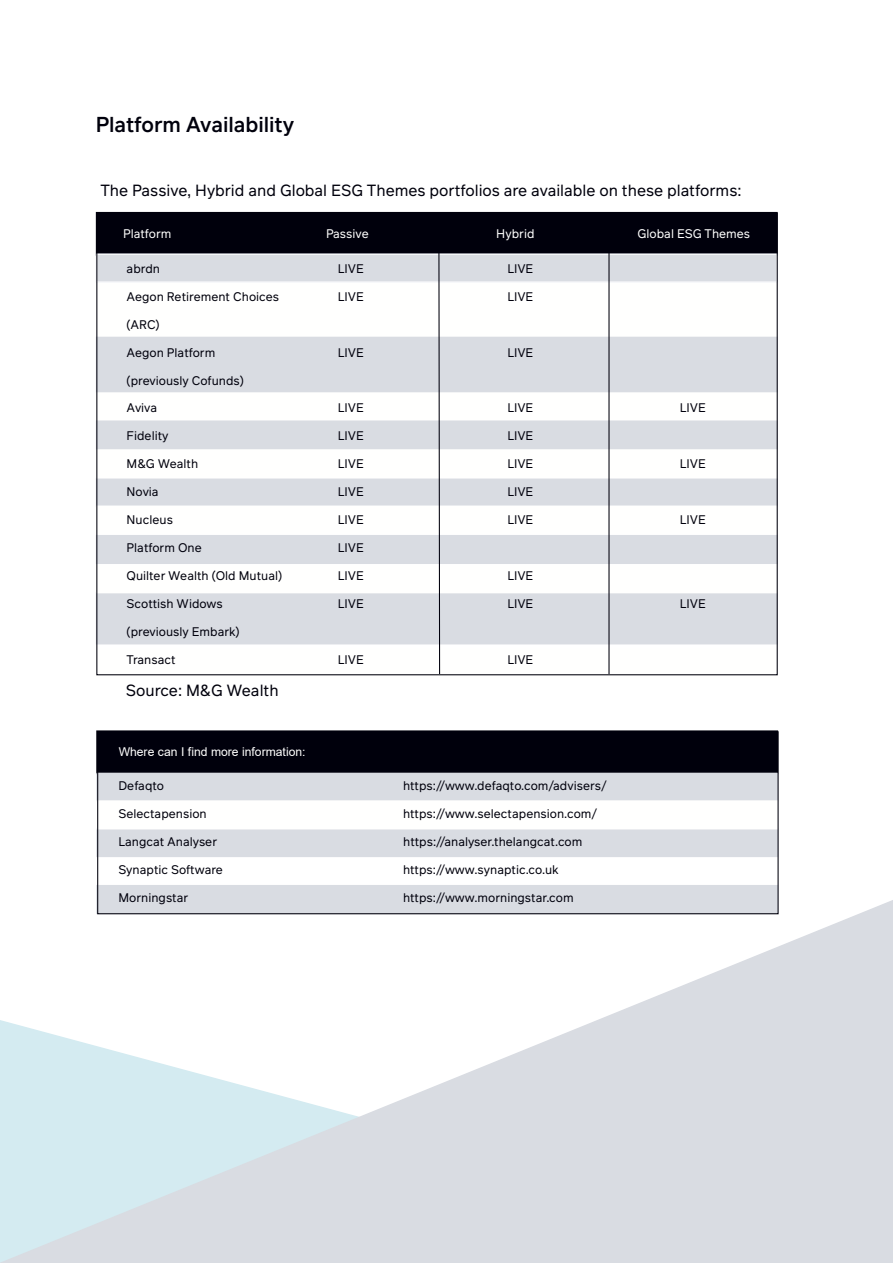
<style>
.page{position:relative;width:893px;height:1263px;background:#fff}
.page>*{position:absolute;margin:0;border:0;box-sizing:border-box;transform-origin:0 0}
.t1{font:500 21px "Infra";color:#00000c}
.t2{font:15.75px "Infra";color:#00000c}
.t3{font:12.15px "Infra";color:#00000c}
.t4{font:12.15px "Infra";color:#fff}
.t5{font:12.15px "Arial";color:#fff}
</style>
<div class="page">
<div style="left:97px;top:886px;width:680px;height:27px;background:#d9dce2"></div>
<div style="left:96px;top:885px;width:682px;height:29px;border:2px solid #d9dce2"></div>
<div style="left:97px;top:536px;width:680px;height:27px;background:#d9dce2"></div>
<div style="left:96px;top:535px;width:682px;height:29px;border:2px solid #d9dce2"></div>
<div style="left:96px;top:282px;width:682px;height:56px;border:2px solid #fffffe"></div>
<div style="left:96px;top:648px;width:682px;height:29px;border:2px solid #fffffe"></div>
<div style="left:97px;top:593px;width:680px;height:51px;background:#d9dce2"></div>
<div style="left:96px;top:592px;width:682px;height:52px;border:2px solid #d9dce2"></div>
<div style="left:97px;top:213px;width:680px;height:42px;background:#00000c"></div>
<div style="left:96px;top:212px;width:682px;height:44px;border:2px solid #00000c"></div>
<div style="left:97px;top:254px;width:680px;height:28px;background:#d9dce2"></div>
<div style="left:96px;top:253px;width:682px;height:30px;border:2px solid #d9dce2"></div>
<div style="left:96px;top:392px;width:682px;height:29px;border:2px solid #fffffe"></div>
<div style="left:97px;top:421px;width:680px;height:28px;background:#d9dce2"></div>
<div style="left:96px;top:420px;width:682px;height:30px;border:2px solid #d9dce2"></div>
<div style="left:97px;top:479px;width:680px;height:27px;background:#d9dce2"></div>
<div style="left:96px;top:478px;width:682px;height:29px;border:2px solid #d9dce2"></div>
<div style="left:96px;top:505px;width:682px;height:30px;border:2px solid #fffffe"></div>
<div style="left:97px;top:337px;width:680px;height:54px;background:#d9dce2"></div>
<div style="left:96px;top:337px;width:682px;height:55px;border:2px solid #d9dce2"></div>
<div style="left:97px;top:731px;width:680px;height:42px;background:#00000c"></div>
<div style="left:96px;top:730px;width:682px;height:44px;border:2px solid #00000c"></div>
<div style="left:97px;top:773px;width:680px;height:28px;background:#d9dce2"></div>
<div style="left:97px;top:829px;width:680px;height:27px;background:#d9dce2"></div>
<div style="left:96px;top:828px;width:682px;height:29px;border:2px solid #d9dce2"></div>
<div style="left:96px;top:800px;width:682px;height:29px;border:2px solid #fffffe"></div>
<svg style="left:0;top:894px;width:893px;height:369px"></svg>
<hr style="left:608px;top:242px;width:1px;height:432px;background:#00000c">
<svg style="left:438px;top:253px;width:3px;height:422px"></svg>
<h1 class="t1" style="left:96px;top:109px;width:200px">Platform Availability</h1>
<p class="t2" style="left:100px;top:179px;width:643px">The Passive, Hybrid and Global ESG Themes portfolios are available on these platforms:</p>
<p class="t4" style="left:123px;top:225px;width:50px">Platform</p>
<p class="t4" style="left:326px;top:225px;width:44px">Passive</p>
<p class="t4" style="left:496px;top:225px;width:40px">Hybrid</p>
<p class="t4" style="left:638px;top:225px;width:114px">Global ESG Themes</p>
<p class="t3" style="left:127px;top:259px;width:35px">abrdn</p>
<p class="t3" style="left:338px;top:259px;width:28px">LIVE</p>
<p class="t3" style="left:507px;top:259px;width:28px">LIVE</p>
<p class="t3" style="left:127px;top:287px;width:154px">Aegon Retirement Choices</p>
<p class="t3" style="left:338px;top:287px;width:28px">LIVE</p>
<p class="t3" style="left:507px;top:287px;width:28px">LIVE</p>
<p class="t3" style="left:127px;top:315px;width:34px">(ARC)</p>
<p class="t3" style="left:127px;top:343px;width:90px">Aegon Platform</p>
<p class="t3" style="left:338px;top:343px;width:28px">LIVE</p>
<p class="t3" style="left:507px;top:343px;width:28px">LIVE</p>
<p class="t3" style="left:127px;top:371px;width:119px">(previously Cofunds)</p>
<p class="t3" style="left:127px;top:399px;width:32px">Aviva</p>
<p class="t3" style="left:338px;top:399px;width:28px">LIVE</p>
<p class="t3" style="left:507px;top:399px;width:28px">LIVE</p>
<p class="t3" style="left:680px;top:399px;width:28px">LIVE</p>
<p class="t3" style="left:127px;top:427px;width:44px">Fidelity</p>
<p class="t3" style="left:338px;top:427px;width:28px">LIVE</p>
<p class="t3" style="left:507px;top:427px;width:28px">LIVE</p>
<p class="t3" style="left:127px;top:455px;width:73px">M&amp;G Wealth</p>
<p class="t3" style="left:338px;top:455px;width:28px">LIVE</p>
<p class="t3" style="left:507px;top:455px;width:28px">LIVE</p>
<p class="t3" style="left:680px;top:455px;width:28px">LIVE</p>
<p class="t3" style="left:127px;top:483px;width:34px">Novia</p>
<p class="t3" style="left:338px;top:483px;width:28px">LIVE</p>
<p class="t3" style="left:507px;top:483px;width:28px">LIVE</p>
<p class="t3" style="left:127px;top:511px;width:48px">Nucleus</p>
<p class="t3" style="left:338px;top:511px;width:28px">LIVE</p>
<p class="t3" style="left:507px;top:511px;width:28px">LIVE</p>
<p class="t3" style="left:680px;top:511px;width:28px">LIVE</p>
<p class="t3" style="left:127px;top:539px;width:77px">Platform One</p>
<p class="t3" style="left:338px;top:539px;width:28px">LIVE</p>
<p class="t3" style="left:127px;top:567px;width:157px">Quilter Wealth (Old Mutual)</p>
<p class="t3" style="left:338px;top:567px;width:28px">LIVE</p>
<p class="t3" style="left:507px;top:567px;width:28px">LIVE</p>
<p class="t3" style="left:127px;top:595px;width:98px">Scottish Widows</p>
<p class="t3" style="left:338px;top:595px;width:28px">LIVE</p>
<p class="t3" style="left:507px;top:595px;width:28px">LIVE</p>
<p class="t3" style="left:680px;top:595px;width:28px">LIVE</p>
<p class="t3" style="left:127px;top:622px;width:114px">(previously Embark)</p>
<p class="t3" style="left:127px;top:650px;width:51px">Transact</p>
<p class="t3" style="left:338px;top:650px;width:28px">LIVE</p>
<p class="t3" style="left:507px;top:650px;width:28px">LIVE</p>
<p class="t2" style="left:126px;top:678px;width:154px">Source: M&amp;G Wealth</p>
<p class="t5" style="left:119px;top:744px;width:188px">Where can I find more information:</p>
<p class="t3" style="left:118px;top:777px;width:47px">Defaqto</p>
<p class="t3" style="left:403px;top:777px;width:205px">https://www.defaqto.com/advisers/</p>
<p class="t3" style="left:118px;top:805px;width:90px">Selectapension</p>
<p class="t3" style="left:403px;top:805px;width:196px">https://www.selectapension.com/</p>
<p class="t3" style="left:118px;top:833px;width:100px">Langcat Analyser</p>
<p class="t3" style="left:403px;top:833px;width:181px">https://analyser.thelangcat.com</p>
<p class="t3" style="left:118px;top:861px;width:106px">Synaptic Software</p>
<p class="t3" style="left:403px;top:861px;width:157px">https://www.synaptic.co.uk</p>
<p class="t3" style="left:118px;top:889px;width:71px">Morningstar</p>
<p class="t3" style="left:403px;top:889px;width:172px">https://www.morningstar.com</p>
</div>
